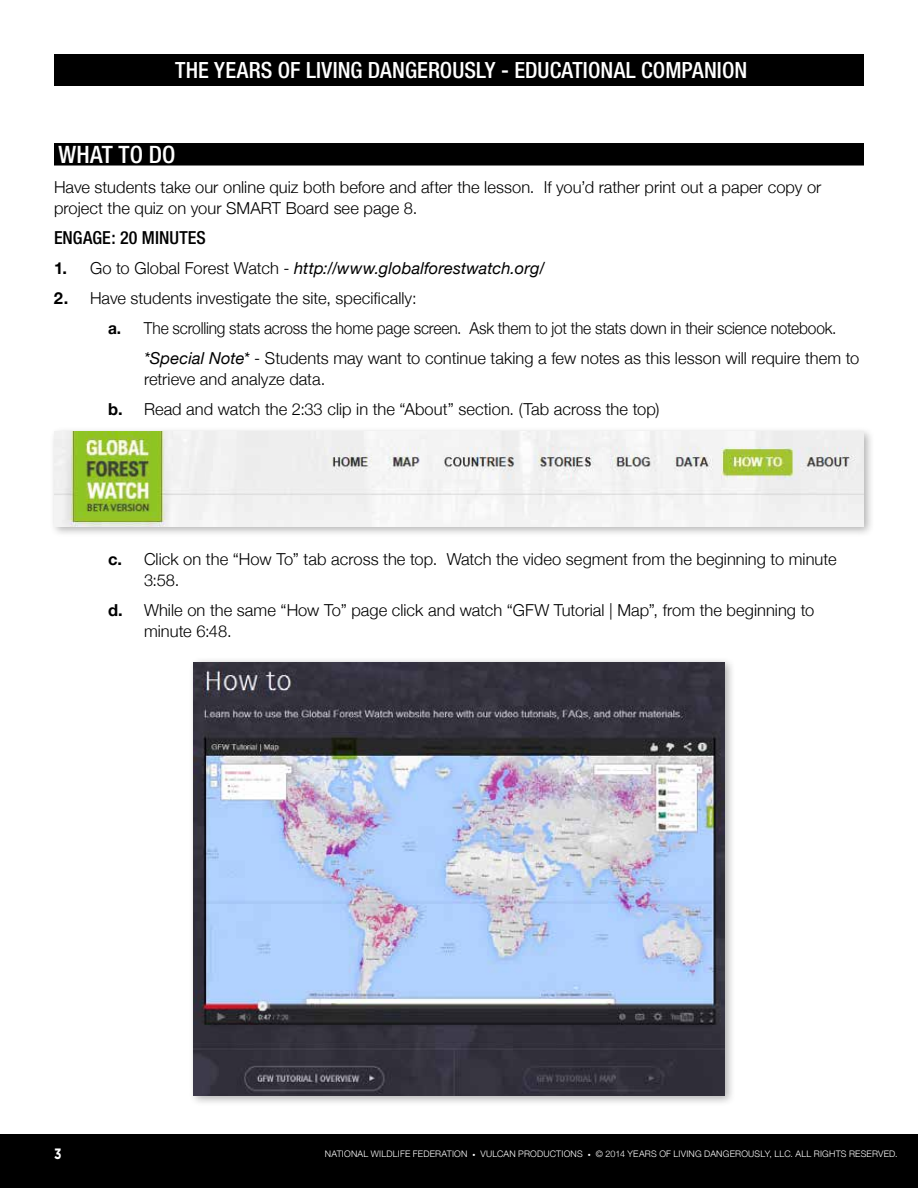
<style>
.page{position:relative;width:918px;height:1188px;background:#fff}
.page>*{position:absolute;margin:0;border:0;box-sizing:border-box;transform-origin:0 0}
.t1{font:500 condensed 24px "Helvetica Neue";color:#fff}
.t2{font:500 condensed 22.35px "Helvetica Neue";color:#fff}
.t3{font:500 condensed 18px "Helvetica Neue";letter-spacing:.005em;color:#000}
.t4{font:300 16.5px/21px "Helvetica Neue";color:#000}
.t5{font:300 16.5px "Helvetica Neue";color:#000;scale:.94 1}
.t6{font:italic 16.5px "Helvetica Neue";letter-spacing:.005em;color:#000}
.t7{font:700 15px "Gotham";color:#fff;scale:.8 1}
.t8{font:300 9px "Helvetica Neue";letter-spacing:.02em;color:#fff}
.s1{font-weight:700;font-style:normal}
.s2{font-weight:300;font-style:normal}
.s3{font-weight:700}
.s4{font-weight:400;font-style:italic}
.s5{font-size:6px}
</style>
<div class="page">
<div style="left:54px;top:54px;width:810px;height:32px;background:#000"></div>
<div style="left:0;top:1134px;width:918px;height:54px;background:#000"></div>
<div style="left:54px;top:143px;width:810px;height:23px;background:#000"></div>
<div style="left:49px;top:427px;width:826px;height:110px;background:#000;opacity:.3"></div>
<img style="left:54px;top:432px;width:810px;height:94px">
<div style="left:188px;top:657px;width:548px;height:450px;background:#000;opacity:.3"></div>
<img style="left:193px;top:662px;width:532px;height:434px">
<h2 class="t2" style="left:175px;top:56px;width:574px">THE YEARS OF LIVING DANGEROUSLY - EDUCATIONAL COMPANION</h2>
<h1 class="t1" style="left:58px;top:140px;width:118px">WHAT TO DO</h1>
<p class="t4" style="left:54px;top:176px;width:769px">Have students take our online quiz both before and after the lesson. If you’d rather print out a paper copy or project the quiz on your SMART Board see page 8.</p>
<p class="t3" style="left:54px;top:227px;width:153px">ENGAGE: 20 MINUTES</p>
<p class="t6" style="left:54px;top:258px;width:492px"><span class="s1">1.</span> <span class="s2">Go to Global Forest Watch -</span> http://www.globalforestwatch.org/</p>
<p class="t4" style="left:54px;top:287px;width:364px"><span class="s3">2.</span> Have students investigate the site, specifically:</p>
<p class="t5" style="left:108px;top:318px;width:777px"><span class="s3">a.</span> The scrolling stats across the home page screen. Ask them to jot the stats down in their science notebook.</p>
<p class="t4" style="left:144px;top:347px;width:717px"><span class="s4">*Special Note*</span> - Students may want to continue taking a few notes as this lesson will require them to</p>
<p class="t4" style="left:108px;top:364px;width:553px;line-height:30px;text-indent:36px">retrieve and analyze data.<br><span class="s3">b.</span> Read and watch the 2:33 clip in the “About” section. (Tab across the top)</p>
<p class="t4" style="left:144px;top:548px;width:694px;text-indent:-36px"><span class="s3">c.</span> Click on the “How To” tab across the top. Watch the video segment from the beginning to minute<br>3:58.</p>
<p class="t4" style="left:144px;top:599px;width:672px;text-indent:-36px"><span class="s3">d.</span> While on the same “How To” page click and watch “GFW Tutorial | Map”, from the beginning to minute 6:48.</p>
<p class="t7" style="left:54px;top:1145px;width:11px">3</p>
<p class="t8" style="left:325px;top:1148px;width:574px">NATIONAL WILDLIFE FEDERATION <span class="s5">•</span> VULCAN PRODUCTIONS <span class="s5">•</span> © 2014 YEARS OF LIVING DANGEROUSLY, LLC. ALL RIGHTS RESERVED.</p>
</div>
